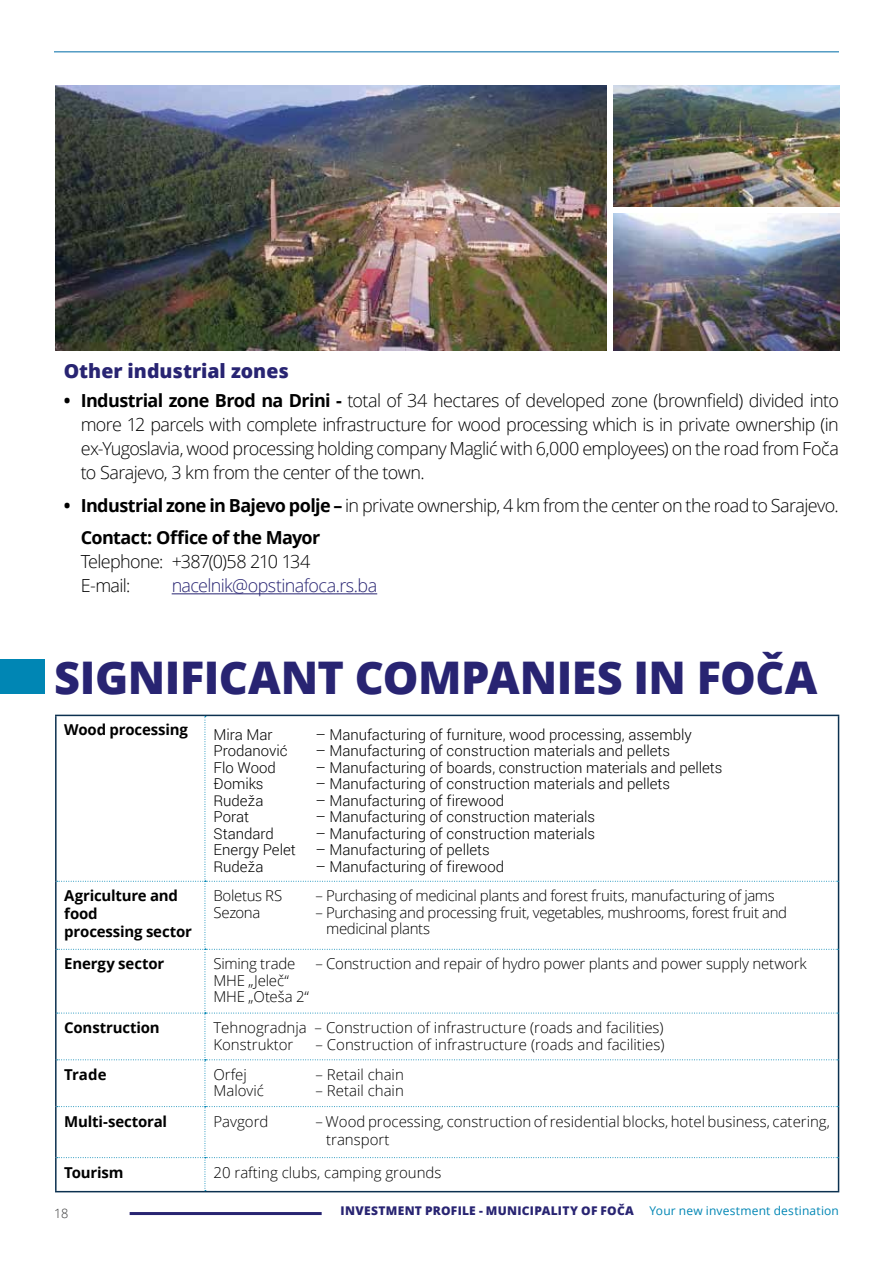
<style>
.page{position:relative;width:893px;height:1263px;background:#fff}
.page>*{position:absolute;margin:0;border:0;box-sizing:border-box;transform-origin:0 0}
.t1{font:800 45px "Open Sans";letter-spacing:-.01em;color:#282472}
.t2{font:800 19.5px "Open Sans";color:#282472}
.t3{font:300 18px/24px "Open Sans";letter-spacing:-.035em;color:#000}
.t4{font:300 18px "Open Sans";letter-spacing:-.035em;color:#282472}
.t5{font:300 15px "Roboto";color:#000}
.t6{font:300 15px/16.5px "Open Sans";color:#000}
.t7{font:300 15px/16.5px "Open Sans";letter-spacing:-.025em;color:#000}
.t8{font:700 15px/18px "Open Sans";letter-spacing:-.015em;color:#000}
.t9{font:300 15px "Open Sans";letter-spacing:-.02em;color:#000}
.t10{font:300 12.75px "Open Sans";color:#333334}
.t11{font:800 12px "Open Sans";letter-spacing:.025em;color:#282472}
.t12{font:12px "Open Sans";letter-spacing:.015em;color:#0086b4}
.s1{font-weight:700}
</style>
<div class="page">
<div style="left:0;top:659px;width:44px;height:35px;background:#0086b4"></div>
<hr style="left:172px;top:593px;width:205px;height:1px;background:#282472">
<hr style="left:55px;top:715px;width:150px;height:1px;background:#0c3150">
<hr style="left:55px;top:716px;width:2px;height:165px;background:#0c3150">
<hr style="left:205px;top:715px;width:634px;height:1px;background:#0c3150">
<hr style="left:838px;top:716px;width:1px;height:165px;background:#0c3150">
<hr style="left:55px;top:881px;width:2px;height:68px;background:#0c3150">
<hr style="left:838px;top:881px;width:1px;height:68px;background:#0c3150">
<hr style="left:55px;top:949px;width:2px;height:64px;background:#0c3150">
<hr style="left:838px;top:949px;width:1px;height:64px;background:#0c3150">
<hr style="left:55px;top:1013px;width:2px;height:47px;background:#0c3150">
<hr style="left:838px;top:1013px;width:1px;height:47px;background:#0c3150">
<hr style="left:55px;top:1060px;width:2px;height:46px;background:#0c3150">
<hr style="left:838px;top:1060px;width:1px;height:46px;background:#0c3150">
<hr style="left:55px;top:1106px;width:2px;height:52px;background:#0c3150">
<hr style="left:838px;top:1106px;width:1px;height:52px;background:#0c3150">
<hr style="left:55px;top:1158px;width:2px;height:33px;background:#0c3150">
<hr style="left:838px;top:1158px;width:1px;height:33px;background:#0c3150">
<hr style="left:55px;top:1191px;width:150px;height:1px;background:#0c3150">
<hr style="left:205px;top:1191px;width:634px;height:1px;background:#0c3150">
<svg style="left:57px;top:716px;width:781px;height:475px"></svg>
<img style="left:55px;top:85px;width:551px;height:265px">
<img style="left:613px;top:85px;width:226px;height:122px">
<img style="left:613px;top:214px;width:226px;height:136px">
<hr style="left:130px;top:1212px;width:192px;height:3px;background:#282472">
<hr style="left:54px;top:51px;width:785px;height:2px;background:#539cc4">
<p class="t2" style="left:64px;top:356px;width:227px">Other industrial zones</p>
<p class="t3" style="left:81px;top:388px;width:760px;text-align:justify;text-indent:-17px"><span class="s1">• Industrial zone Brod na Drini -</span> total of 34 hectares of developed zone (brownfield) divided into more 12 parcels with complete infrastructure for wood processing which is in private ownership (in ex-Yugoslavia, wood processing holding company Maglić with 6,000 employees) on the road from Foča to Sarajevo, 3 km from the center of the town.</p>
<p class="t3" style="left:81px;top:489px;width:760px;line-height:32.5px;text-indent:-17px"><span class="s1">• Industrial zone in Bajevo polje –</span> in private ownership, 4 km from the center on the road to Sarajevo.<br><span class="s1">Contact: Office of the Mayor</span></p>
<p class="t3" style="left:81px;top:549px;width:231px">Telephone: +387(0)58 210 134<br>E-mail:</p>
<p class="t4" style="left:172px;top:574px;width:207px">nacelnik@opstinafoca.rs.ba</p>
<h1 class="t1" style="left:54px;top:643px;width:765px">SIGNIFICANT COMPANIES IN FOČA</h1>
<p class="t8" style="left:64px;top:720px;width:125px">Wood processing</p>
<p class="t5" style="left:213px;top:724px;width:61px">Mira Mar</p>
<p class="t5" style="left:315px;top:724px;width:378px">– Manufacturing of furniture, wood processing, assembly</p>
<p class="t5" style="left:213px;top:740px;width:76px">Prodanović</p>
<p class="t5" style="left:315px;top:740px;width:356px">– Manufacturing of construction materials and pellets</p>
<p class="t5" style="left:213px;top:757px;width:64px">Flo Wood</p>
<p class="t5" style="left:315px;top:757px;width:408px">– Manufacturing of boards, construction materials and pellets</p>
<p class="t5" style="left:213px;top:773px;width:52px">Đomiks</p>
<p class="t5" style="left:315px;top:773px;width:356px">– Manufacturing of construction materials and pellets</p>
<p class="t5" style="left:213px;top:790px;width:51px">Rudeža</p>
<p class="t5" style="left:315px;top:790px;width:190px">– Manufacturing of firewood</p>
<p class="t5" style="left:213px;top:806px;width:37px">Porat</p>
<p class="t5" style="left:315px;top:806px;width:281px">– Manufacturing of construction materials</p>
<p class="t5" style="left:213px;top:823px;width:62px">Standard</p>
<p class="t5" style="left:315px;top:823px;width:281px">– Manufacturing of construction materials</p>
<p class="t5" style="left:213px;top:839px;width:84px">Energy Pelet</p>
<p class="t5" style="left:315px;top:839px;width:176px">– Manufacturing of pellets</p>
<p class="t5" style="left:213px;top:856px;width:51px">Rudeža</p>
<p class="t5" style="left:315px;top:856px;width:190px">– Manufacturing of firewood</p>
<p class="t8" style="left:64px;top:886px;width:129px">Agriculture and food<br>processing sector</p>
<p class="t7" style="left:213px;top:887px;width:70px">Boletus RS</p>
<p class="t7" style="left:315px;top:887px;width:461px">– Purchasing of medicinal plants and forest fruits, manufacturing of jams</p>
<p class="t6" style="left:213px;top:904px;width:48px">Sezona</p>
<p class="t7" style="left:326px;top:904px;width:463px;text-indent:-11px">– Purchasing and processing fruit, vegetables, mushrooms, forest fruit and medicinal plants</p>
<p class="t8" style="left:64px;top:954px;width:101px">Energy sector</p>
<p class="t9" style="left:213px;top:953px;width:84px">Siming trade</p>
<p class="t6" style="left:315px;top:955px;width:493px">– Construction and repair of hydro power plants and power supply network</p>
<p class="t6" style="left:213px;top:972px;width:97px">MHE „Jeleč“<br>MHE „Oteša 2“</p>
<p class="t8" style="left:64px;top:1018px;width:97px">Construction</p>
<p class="t6" style="left:213px;top:1019px;width:452px">Tehnogradnja – Construction of infrastructure (roads and facilities)<br>Konstruktor</p>
<p class="t6" style="left:315px;top:1035px;width:351px">– Construction of infrastructure (roads and facilities)</p>
<p class="t8" style="left:64px;top:1065px;width:44px">Trade</p>
<p class="t6" style="left:213px;top:1066px;width:35px">Orfej</p>
<p class="t6" style="left:315px;top:1066px;width:90px">– Retail chain</p>
<p class="t6" style="left:213px;top:1082px;width:52px">Malović</p>
<p class="t6" style="left:315px;top:1082px;width:90px">– Retail chain</p>
<p class="t8" style="left:64px;top:1112px;width:104px">Multi-sectoral</p>
<p class="t6" style="left:213px;top:1112px;width:57px">Pavgord</p>
<p class="t6" style="left:326px;top:1112px;width:505px;line-height:18px;text-indent:-11px">– Wood processing, construction of residential blocks, hotel business, catering, transport</p>
<p class="t8" style="left:64px;top:1163px;width:61px">Tourism</p>
<p class="t6" style="left:213px;top:1163px;width:230px">20 rafting clubs, camping grounds</p>
<p class="t10" style="left:54px;top:1205px;width:16px">18</p>
<p class="t11" style="left:341px;top:1201px;width:295px">INVESTMENT PROFILE - MUNICIPALITY OF FOČA</p>
<p class="t12" style="left:650px;top:1202px;width:191px">Your new investment destination</p>
</div>
